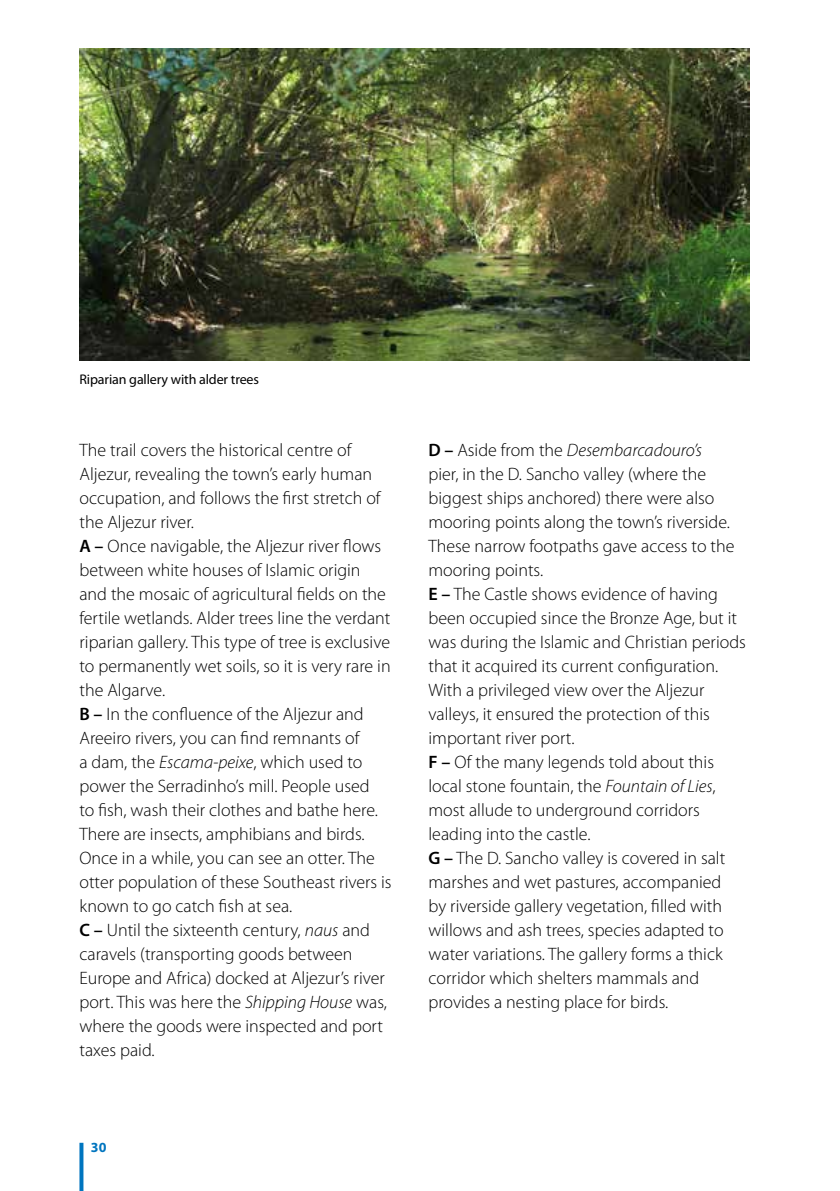
<style>
.page{position:relative;width:840px;height:1191px;background:#fff}
.page>*{position:absolute;margin:0;border:0;box-sizing:border-box;transform-origin:0 0}
.t1{font:300 18px/24px "Myriad Pro";color:#000}
.t2{font:14px "Myriad Pro";letter-spacing:-.01em;color:#000}
.t3{font:700 14px "Myriad Pro";color:#0075bf}
.s1{font-weight:600}
.s2{font-style:italic}
</style>
<div class="page">
<img style="left:79px;top:48px;width:669px;height:312px">
<svg style="left:79px;top:1142px;width:4px;height:49px"></svg>
<p class="t2" style="left:79px;top:372px;width:181px">Riparian gallery with alder trees</p>
<p class="t1" style="left:79px;top:438px;width:313px">The trail covers the historical centre of Aljezur, revealing the town’s early human occupation, and follows the first stretch of the Aljezur river.<br><span class="s1">A –</span> Once navigable, the Aljezur river flows between white houses of Islamic origin and the mosaic of agricultural fields on the fertile wetlands. Alder trees line the verdant riparian gallery. This type of tree is exclusive to permanently wet soils, so it is very rare in the Algarve.<br><span class="s1">B –</span> In the confluence of the Aljezur and Areeiro rivers, you can find remnants of<br>a dam, the <span class="s2">Escama-peixe</span>, which used to power the Serradinho’s mill. People used<br>to fish, wash their clothes and bathe here.<br>There are insects, amphibians and birds.<br>Once in a while, you can see an otter. The otter population of these Southeast rivers is known to go catch fish at sea.<br><span class="s1">C –</span> Until the sixteenth century, <span class="s2">naus</span> and caravels (transporting goods between Europe and Africa) docked at Aljezur’s river port. This was here the <span class="s2">Shipping House</span> was, where the goods were inspected and port taxes paid.</p>
<p class="t1" style="left:428px;top:438px;width:319px"><span class="s1">D –</span> Aside from the <span class="s2">Desembarcadouro’s<br></span>pier, in the D. Sancho valley (where the biggest ships anchored) there were also mooring points along the town’s riverside.<br>These narrow footpaths gave access to the mooring points.<br><span class="s1">E –</span> The Castle shows evidence of having been occupied since the Bronze Age, but it was during the Islamic and Christian periods that it acquired its current configuration.<br>With a privileged view over the Aljezur valleys, it ensured the protection of this important river port.<br><span class="s1">F –</span> Of the many legends told about this local stone fountain, the <span class="s2">Fountain of Lies</span>, most allude to underground corridors leading into the castle.<br><span class="s1">G –</span> The D. Sancho valley is covered in salt marshes and wet pastures, accompanied<br>by riverside gallery vegetation, filled with willows and ash trees, species adapted to water variations. The gallery forms a thick corridor which shelters mammals and provides a nesting place for birds.</p>
<p class="t3" style="left:91px;top:1139px;width:17px">30</p>
</div>
